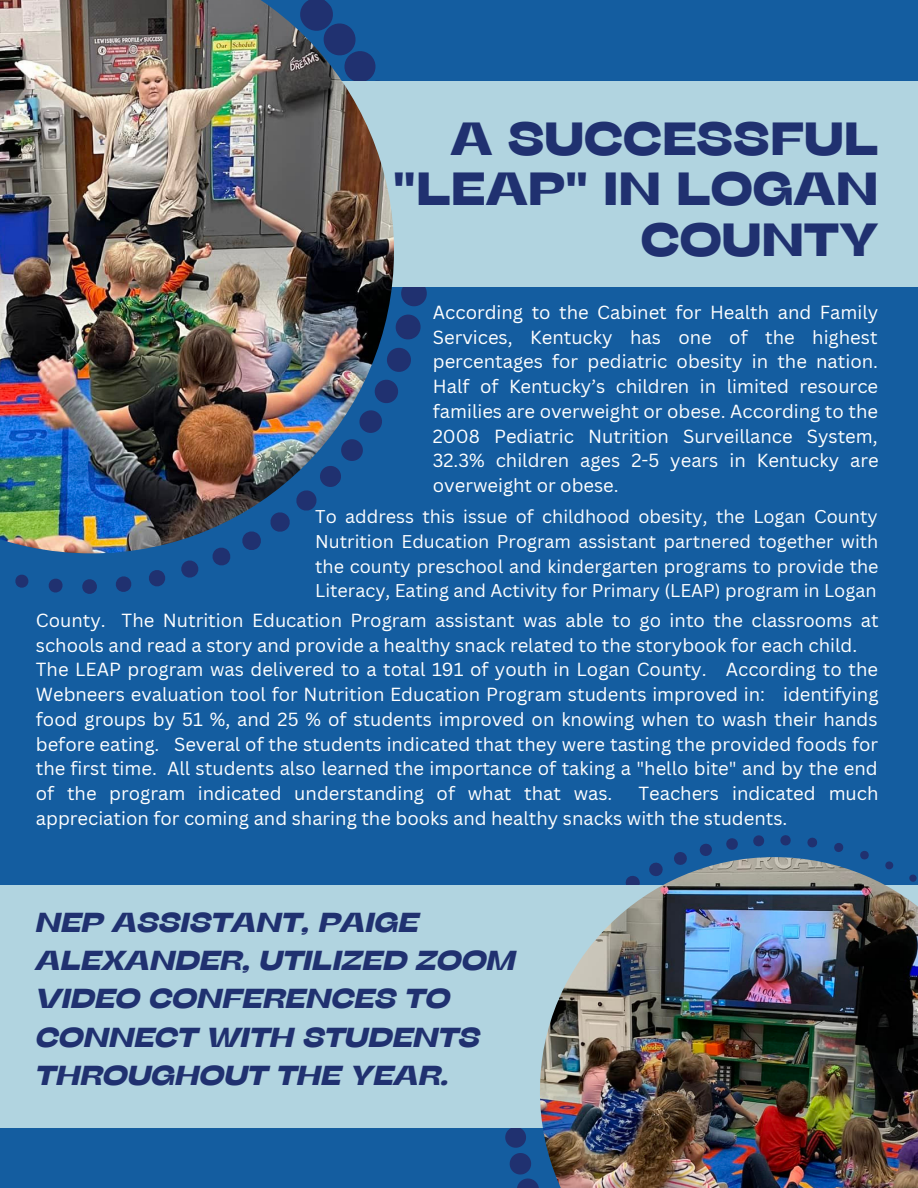
<style>
.page{position:relative;width:918px;height:1188px;background:#145da0}
.page>*{position:absolute;margin:0;border:0;box-sizing:border-box;transform-origin:0 0}
.t1{font:700 46.5px/50.7px "Stinger Wide";color:#203170;text-align:right}
.t2{font:italic 700 27.45px/38.2px "Stinger Wide";color:#203170}
.t3{font:18.45px/24.8px "Canva Sans";color:#fff}
.t4{font:18px/24.8px "Canva Sans";color:#fff;text-align:justify}
</style>
<div class="page">
<svg style="left:212px;top:286px;width:223px;height:280px"></svg>
<svg style="left:181px;top:560px;width:18px;height:18px"></svg>
<svg style="left:149px;top:570px;width:16px;height:17px"></svg>
<svg style="left:116px;top:576px;width:16px;height:16px"></svg>
<svg style="left:82px;top:579px;width:15px;height:15px"></svg>
<svg style="left:48px;top:578px;width:15px;height:15px"></svg>
<svg style="left:15px;top:574px;width:14px;height:14px"></svg>
<div style="left:79px;top:81px;width:839px;height:205px;background:#b1d4e0"></div>
<img style="left:0;top:0;width:394px;height:553px">
<svg style="left:505px;top:1128px;width:34px;height:60px"></svg>
<svg style="left:674px;top:852px;width:13px;height:5px"></svg>
<svg style="left:699px;top:843px;width:13px;height:13px"></svg>
<svg style="left:726px;top:838px;width:12px;height:12px"></svg>
<svg style="left:753px;top:835px;width:11px;height:12px"></svg>
<svg style="left:780px;top:835px;width:11px;height:11px"></svg>
<svg style="left:807px;top:837px;width:10px;height:11px"></svg>
<svg style="left:834px;top:843px;width:10px;height:9px"></svg>
<svg style="left:860px;top:851px;width:9px;height:6px"></svg>
<div style="left:0;top:885px;width:918px;height:243px;background:#b1d4e0"></div>
<img style="left:540px;top:857px;width:378px;height:331px">
<p class="t1" style="left:393px;top:111px;width:487px">A SUCCESSFUL "LEAP" IN LOGAN<br>COUNTY</p>
<p class="t3" style="left:433px;top:299px;width:447px;text-align:justify">According to the Cabinet for Health and Family Services, Kentucky has one of the highest percentages for pediatric obesity in the nation.<br>Half of Kentucky’s children in limited resource families are overweight or obese. According to the 2008 Pediatric Nutrition Surveillance System, 32.3% children ages 2-5 years in Kentucky are overweight or obese.</p>
<p class="t4" style="left:315px;top:504px;width:565px">To address this issue of childhood obesity, the Logan County Nutrition Education Program assistant partnered together with the county preschool and kindergarten programs to provide the Literacy, Eating and Activity for Primary (LEAP) program in Logan</p>
<p class="t3" style="left:36px;top:607px;width:844px">County. The Nutrition Education Program assistant was able to go into the classrooms at schools and read a story and provide a healthy snack related to the storybook for each child.</p>
<p class="t3" style="left:36px;top:657px;width:844px;text-align:justify">The LEAP program was delivered to a total 191 of youth in Logan County. According to the Webneers evaluation tool for Nutrition Education Program students improved in: identifying food groups by 51 %, and 25 % of students improved on knowing when to wash their hands before eating. Several of the students indicated that they were tasting the provided foods for the first time. All students also learned the importance of taking a "hello bite" and by the end of the program indicated understanding of what that was.</p>
<p class="t3" style="left:36px;top:781px;width:844px;text-indent:603px">Teachers indicated much appreciation for coming and sharing the books and healthy snacks with the students.</p>
<p class="t2" style="left:36px;top:902px;width:482px">NEP ASSISTANT, PAIGE<br>ALEXANDER, UTILIZED ZOOM<br>VIDEO CONFERENCES TO<br>CONNECT WITH STUDENTS<br>THROUGHOUT THE YEAR.</p>
</div>
